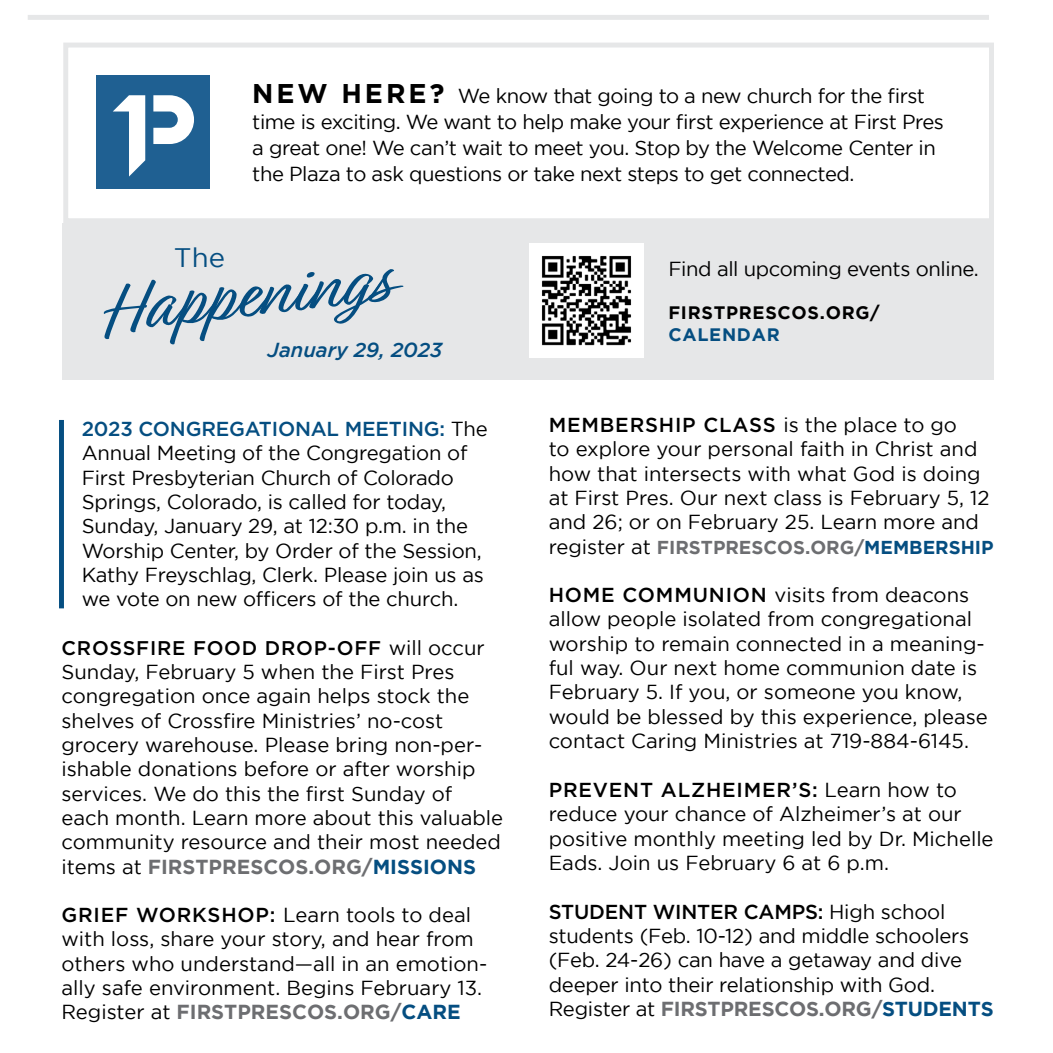
<style>
.page{position:relative;width:1053px;height:1053px;background:#fff}
.page>*{position:absolute;margin:0;border:0;box-sizing:border-box;transform-origin:0 0}
.t1{font:26.78px "Gotham";color:#054e81}
.t2{font:20.25px/24.3px "Gotham";color:#000}
.t3{font:20.25px/25.9px "Gotham";letter-spacing:-.025em;color:#000}
.t4{font:20.25px "Gotham";letter-spacing:-.02em;color:#000}
.t5{font:italic 500 20.25px "Gotham";color:#054e81}
.t6{font:500 19.8px "Gotham";letter-spacing:.04em;color:#000}
.t7{font:700 18.68px "Gotham";color:#6d6e71}
.t8{font:700 18px "Gotham";letter-spacing:.04em;color:#000}
.t9{font:700 18px "Gotham";letter-spacing:.04em;color:#054e81}
.s1{font-weight:700;font-size:27px}
.s2{font-weight:500;color:#054e81}
.s3{font-weight:400;font-size:20.25px}
.s4{font-weight:700;color:#6d6e71}
.s5{font-weight:700;color:#054e81}
.s6{font-weight:500}
.s7{font-weight:400;font-size:20.25px;color:#000}
.s8{color:#054e81}
</style>
<div class="page">
<div style="left:62px;top:223px;width:932px;height:157px;background:#e6e7e8"></div>
<img style="left:529px;top:243px;width:115px;height:115px">
<svg style="left:103px;top:269px;width:301px;height:76px"></svg>
<div style="left:28px;top:15px;width:961px;height:5px;background:#e6e7e8"></div>
<div style="left:63px;top:43px;width:931px;height:180px;border:5px solid #e6e7e8"></div>
<div style="left:96px;top:75px;width:114px;height:114px;background:#1f6092"></div>
<svg style="left:153px;top:95px;width:41px;height:49px"></svg>
<svg style="left:113px;top:95px;width:32px;height:82px"></svg>
<div style="left:59px;top:420px;width:5px;height:188px;background:#054e81"></div>
<h1 class="t1" style="left:174px;top:242px;width:53px">The</h1>
<p class="t3" style="left:252px;top:83px;width:693px"><span class="s1">NEW HERE?</span> We know that going to a new church for the first time is exciting. We want to help make your first experience at First Pres a great one! We can’t wait to meet you. Stop by the Welcome Center in the Plaza to ask questions or take next steps to get connected.</p>
<p class="t5" style="left:268px;top:338px;width:176px">January 29, 2023</p>
<p class="t4" style="left:668px;top:258px;width:312px">Find all upcoming events online.</p>
<p class="t8" style="left:668px;top:302px;width:213px">FIRSTPRESCOS.ORG/</p>
<p class="t9" style="left:668px;top:324px;width:113px">CALENDAR</p>
<p class="t2" style="left:82px;top:417px;width:407px"><span class="s2">2023 CONGREGATIONAL MEETING:</span> The Annual Meeting of the Congregation of First Presbyterian Church of Colorado Springs, Colorado, is called for today, Sunday, January 29, at 12:30 p.m. in the Worship Center, by Order of the Session, Kathy Freyschlag, Clerk. Please join us as we vote on new officers of the church.</p>
<p class="t6" style="left:61px;top:635px;width:425px">CROSSFIRE FOOD DROP-OFF <span class="s3">will occur</span></p>
<p class="t2" style="left:61px;top:660px;width:443px">Sunday, February 5 when the First Pres congregation once again helps stock the shelves of Crossfire Ministries’ no-cost grocery warehouse. Please bring non-per&shy;ishable donations before or after worship services. We do this the first Sunday of each month. Learn more about this valuable community resource and their most needed items at <span class="s4">FIRSTPRESCOS.ORG/</span><span class="s5">MISSIONS</span></p>
<p class="t2" style="left:62px;top:903px;width:427px"><span class="s6">GRIEF WORKSHOP:</span> Learn tools to deal with loss, share your story, and hear from others who understand—all in an emotion&shy;ally safe environment. Begins February 13.<br>Register at <span class="s4">FIRSTPRESCOS.ORG/</span><span class="s5">CARE</span></p>
<p class="t2" style="left:549px;top:412px;width:442px"><span class="s6">MEMBERSHIP CLASS</span> is the place to go<br>to explore your personal faith in Christ and how that intersects with what God is doing at First Pres. Our next class is February 5, 12 and 26; or on February 25. Learn more and</p>
<p class="t7" style="left:549px;top:536px;width:446px"><span class="s7">register at</span> FIRSTPRESCOS.ORG/<span class="s8">MEMBERSHIP</span></p>
<p class="t2" style="left:549px;top:582px;width:441px"><span class="s6">HOME COMMUNION</span> visits from deacons allow people isolated from congregational worship to remain connected in a meaning&shy;ful way. Our next home communion date is February 5. If you, or someone you know, would be blessed by this experience, please contact Caring Ministries at 719-884-6145.</p>
<p class="t2" style="left:549px;top:777px;width:446px"><span class="s6">PREVENT ALZHEIMER’S:</span> Learn how to reduce your chance of Alzheimer’s at our positive monthly meeting led by Dr. Michelle Eads. Join us February 6 at 6 p.m.</p>
<p class="t2" style="left:549px;top:899px;width:446px"><span class="s6">STUDENT WINTER CAMPS:</span> High school students (Feb. 10-12) and middle schoolers (Feb. 24-26) can have a getaway and dive deeper into their relationship with God.<br>Register at <span class="s4">FIRSTPRESCOS.ORG/</span><span class="s5">STUDENTS</span></p>
</div>
